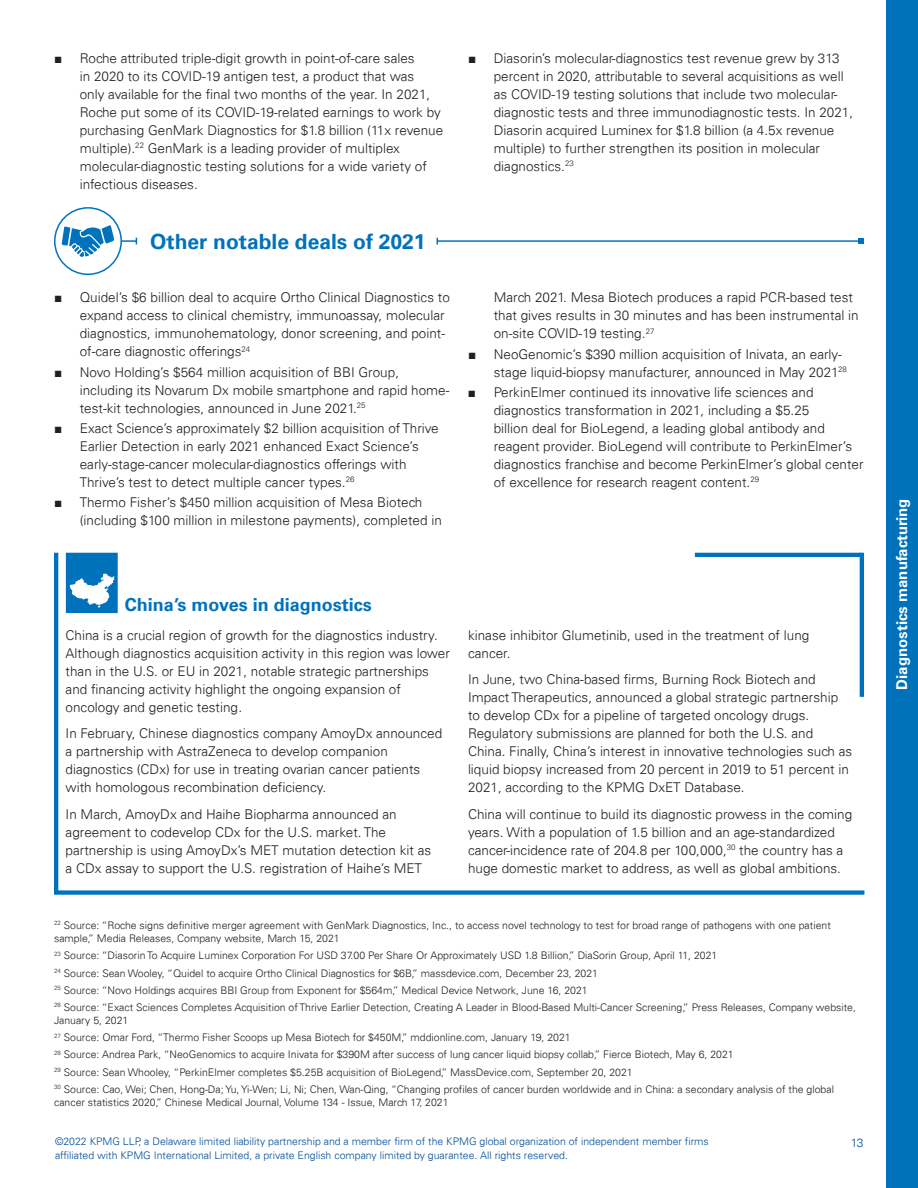
<style>
.page{position:relative;width:918px;height:1188px;background:#fff}
.page>*{position:absolute;margin:0;border:0;box-sizing:border-box;transform-origin:0 0}
.Subhead_14pt_Blue{font:700 21px "Universfor KPMG";color:#0072bc}
.Case_Study_Header_12{font:700 18px "Universfor KPMG";color:#0072bc}
.Subhead_14pt_Blue-2{font:700 15px "Universfor KPMG";color:#fff}
.Bodycopy_9pt{font:300 13.5px/18px "Univers 45";color:#231f20}
.t1{font:300 12px "Univers 45";color:#014d97}
.Source_7pt_Black{font:300 10.5px/13.5px "Univers 45";color:#231f20}
.t2{font:300 10.5px "Univers 45";color:#014d97}
.s1{font-family:"Arial";font-weight:400}
</style>
<div class="page">
<hr style="left:437px;top:240px;width:424px;height:2px;background:#0072bc">
<svg style="left:858px;top:238px;width:6px;height:6px"></svg>
<div style="left:54px;top:207px;width:68px;height:68px;border:2px solid #0072bc;border-radius:50%"></div>
<svg style="left:122px;top:238px;width:15px;height:6px"></svg>
<svg style="left:62px;top:225px;width:52px;height:32px"></svg>
<hr style="left:54px;top:553px;width:4px;height:341px;background:#0072bc">
<svg style="left:54px;top:890px;width:810px;height:5px;background:#2384c4"></svg>
<hr style="left:860px;top:553px;width:4px;height:144px;background:#0072bc">
<hr style="left:695px;top:553px;width:166px;height:4px;background:#0072bc">
<div style="left:66px;top:553px;width:52px;height:60px;background:#0072bc"></div>
<svg style="left:69px;top:573px;width:45px;height:35px"></svg>
<div style="left:887px;top:0;width:31px;height:1188px;background:#0072bc"></div>
<p class="Bodycopy_9pt" style="left:80px;top:49px;width:365px;text-indent:-26px"><span class="s1">■</span> Roche attributed triple-digit growth in point-of-care sales<br>in 2020 to its COVID-19 antigen test, a product that was<br>only available for the final two months of the year. In 2021, Roche put some of its COVID-19-related earnings to work by purchasing GenMark Diagnostics for $1.8 billion (11x revenue multiple).<sup>22</sup> GenMark is a leading provider of multiplex molecular-diagnostic testing solutions for a wide variety of infectious diseases.</p>
<p class="Bodycopy_9pt" style="left:494px;top:49px;width:361px;text-indent:-26px"><span class="s1">■</span> Diasorin’s molecular-diagnostics test revenue grew by 313 percent in 2020, attributable to several acquisitions as well as COVID-19 testing solutions that include two molecular&shy;diagnostic tests and three immunodiagnostic tests. In 2021, Diasorin acquired Luminex for $1.8 billion (a 4.5x revenue multiple) to further strengthen its position in molecular diagnostics.<sup>23</sup></p>
<p class="Subhead_14pt_Blue" style="left:150px;top:229px;width:277px">Other notable deals of 2021</p>
<p class="Bodycopy_9pt" style="left:80px;top:289px;width:372px;text-indent:-26px"><span class="s1">■</span> Quidel’s $6 billion deal to acquire Ortho Clinical Diagnostics to expand access to clinical chemistry, immunoassay, molecular diagnostics, immunohematology, donor screening, and point&shy;of-care diagnostic offerings<sup>24</sup></p>
<p class="Bodycopy_9pt" style="left:80px;top:363px;width:371px;text-indent:-26px"><span class="s1">■</span> Novo Holding’s $564 million acquisition of BBI Group, including its Novarum Dx mobile smartphone and rapid home&shy;test-kit technologies, announced in June 2021.<sup>25</sup></p>
<p class="Bodycopy_9pt" style="left:80px;top:419px;width:361px;text-indent:-26px"><span class="s1">■</span> Exact Science’s approximately $2 billion acquisition of Thrive Earlier Detection in early 2021 enhanced Exact Science’s early-stage-cancer molecular-diagnostics offerings with Thrive’s test to detect multiple cancer types.<sup>26</sup></p>
<p class="Bodycopy_9pt" style="left:80px;top:493px;width:364px;text-indent:-26px"><span class="s1">■</span> Thermo Fisher’s $450 million acquisition of Mesa Biotech (including $100 million in milestone payments), completed in</p>
<p class="Bodycopy_9pt" style="left:494px;top:289px;width:367px">March 2021. Mesa Biotech produces a rapid PCR-based test that gives results in 30 minutes and has been instrumental in on-site COVID-19 testing.<sup>27</sup></p>
<p class="Bodycopy_9pt" style="left:494px;top:345px;width:355px;text-indent:-26px"><span class="s1">■</span> NeoGenomic’s $390 million acquisition of Inivata, an early&shy;stage liquid-biopsy manufacturer, announced in May 2021<sup>28</sup></p>
<p class="Bodycopy_9pt" style="left:494px;top:383px;width:371px;text-indent:-26px"><span class="s1">■</span> PerkinElmer continued its innovative life sciences and diagnostics transformation in 2021, including a $5.25<br>billion deal for BioLegend, a leading global antibody and reagent provider. BioLegend will contribute to PerkinElmer’s diagnostics franchise and become PerkinElmer’s global center of excellence for research reagent content.<sup>29</sup></p>
<p class="Case_Study_Header_12" style="left:125px;top:594px;width:248px">China’s moves in diagnostics</p>
<p class="Bodycopy_9pt" style="left:66px;top:626px;width:386px">China is a crucial region of growth for the diagnostics industry.<br>Although diagnostics acquisition activity in this region was lower than in the U.S. or EU in 2021, notable strategic partnerships and financing activity highlight the ongoing expansion of oncology and genetic testing.</p>
<p class="Bodycopy_9pt" style="left:66px;top:725px;width:378px">In February, Chinese diagnostics company AmoyDx announced a partnership with AstraZeneca to develop companion diagnostics (CDx) for use in treating ovarian cancer patients with homologous recombination deficiency.</p>
<p class="Bodycopy_9pt" style="left:66px;top:805px;width:367px">In March, AmoyDx and Haihe Biopharma announced an agreement to codevelop CDx for the U.S. market. The partnership is using AmoyDx’s MET mutation detection kit as a CDx assay to support the U.S. registration of Haihe’s MET</p>
<p class="Bodycopy_9pt" style="left:468px;top:626px;width:343px">kinase inhibitor Glumetinib, used in the treatment of lung cancer.</p>
<p class="Bodycopy_9pt" style="left:468px;top:671px;width:386px">In June, two China-based firms, Burning Rock Biotech and Impact Therapeutics, announced a global strategic partnership to develop CDx for a pipeline of targeted oncology drugs.<br>Regulatory submissions are planned for both the U.S. and China. Finally, China’s interest in innovative technologies such as liquid biopsy increased from 20 percent in 2019 to 51 percent in 2021, according to the KPMG DxET Database.</p>
<p class="Bodycopy_9pt" style="left:468px;top:805px;width:386px">China will continue to build its diagnostic prowess in the coming years. With a population of 1.5 billion and an age-standardized cancer-incidence rate of 204.8 per 100,000,<sup>30</sup> the country has a huge domestic market to address, as well as global ambitions.</p>
<p class="Source_7pt_Black" style="left:54px;top:918px;width:778px"><sup>22</sup> Source: “Roche signs definitive merger agreement with GenMark Diagnostics, Inc., to access novel technology to test for broad range of pathogens with one patient sample,” Media Releases, Company website, March 15, 2021</p>
<p class="Source_7pt_Black" style="left:54px;top:949px;width:665px"><sup>23</sup> Source: “Diasorin To Acquire Luminex Corporation For USD 37.00 Per Share Or Approximately USD 1.8 Billion,” DiaSorin Group, April 11, 2021</p>
<p class="Source_7pt_Black" style="left:54px;top:966px;width:546px"><sup>24</sup> Source: Sean Wooley, “Quidel to acquire Ortho Clinical Diagnostics for $6B,” massdevice.com, December 23, 2021</p>
<p class="Source_7pt_Black" style="left:54px;top:983px;width:535px"><sup>25</sup> Source: “Novo Holdings acquires BBI Group from Exponent for $564m,” Medical Device Network, June 16, 2021</p>
<p class="Source_7pt_Black" style="left:54px;top:1000px;width:803px"><sup>26</sup> Source: “Exact Sciences Completes Acquisition of Thrive Earlier Detection, Creating A Leader in Blood-Based Multi-Cancer Screening,” Press Releases, Company website,<br>January 5, 2021</p>
<p class="Source_7pt_Black" style="left:54px;top:1031px;width:518px"><sup>27</sup> Source: Omar Ford, “Thermo Fisher Scoops up Mesa Biotech for $450M,” mddionline.com, January 19, 2021</p>
<p class="Source_7pt_Black" style="left:54px;top:1048px;width:681px"><sup>28</sup> Source: Andrea Park, “NeoGenomics to acquire Inivata for $390M after success of lung cancer liquid biopsy collab,” Fierce Biotech, May 6, 2021</p>
<p class="Source_7pt_Black" style="left:54px;top:1065px;width:580px"><sup>29</sup> Source: Sean Whooley, “PerkinElmer completes $5.25B acquisition of BioLegend,” MassDevice.com, September 20, 2021</p>
<p class="Source_7pt_Black" style="left:54px;top:1082px;width:781px"><sup>30</sup> Source: Cao, Wei; Chen, Hong-Da; Yu, Yi-Wen; Li, Ni; Chen, Wan-Qing, “Changing profiles of cancer burden worldwide and in China: a secondary analysis of the global cancer statistics 2020,” Chinese Medical Journal, Volume 134 - Issue, March 17, 2021</p>
<p class="t2" style="left:55px;top:1135px;width:655px">©2022 KPMG LLP, a Delaware limited liability partnership and a member firm of the KPMG global organization of independent member firms</p>
<p class="t1" style="left:851px;top:1135px;width:14px">13</p>
<p class="t2" style="left:55px;top:1149px;width:514px">affiliated with KPMG International Limited, a private English company limited by guarantee. All rights reserved.</p>
<p class="Subhead_14pt_Blue-2" style="left:893px;top:690px;width:193px;rotate:-90deg">Diagnostics manufacturing</p>
</div>
